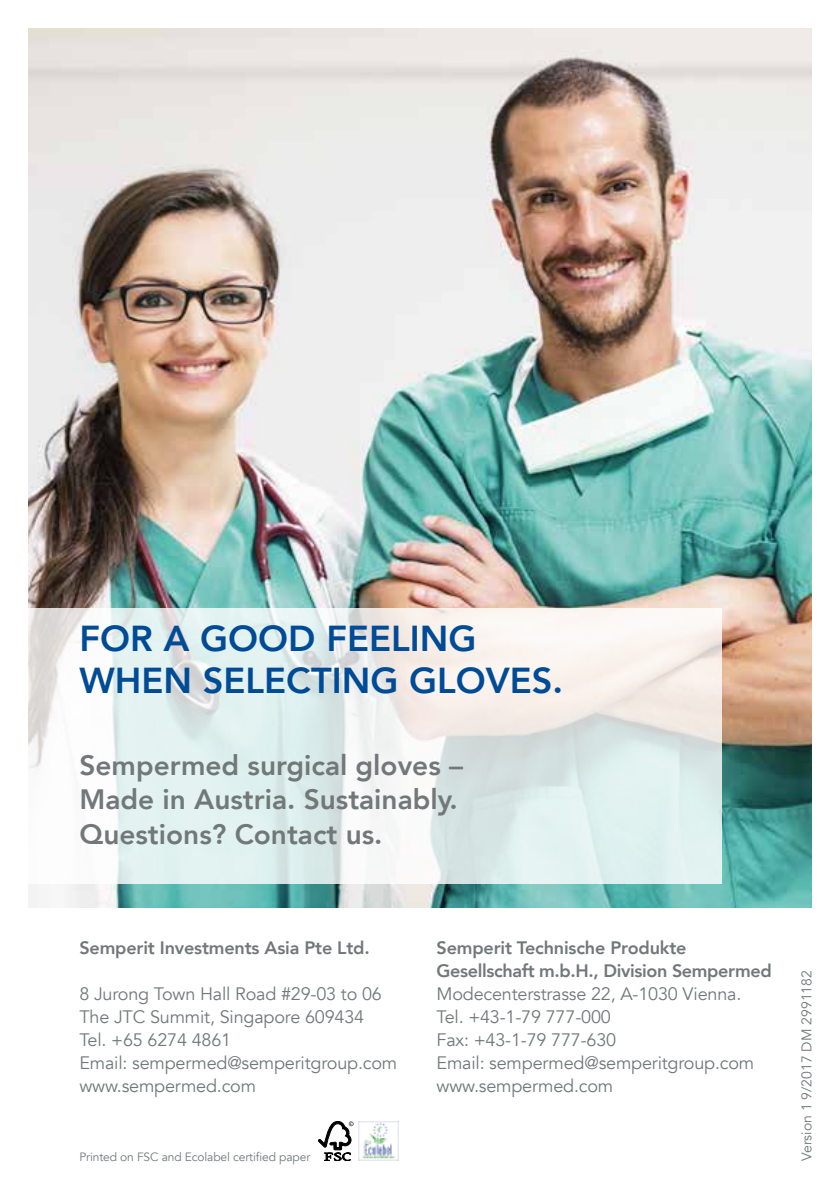
<style>
.page{position:relative;width:840px;height:1191px;background:#fff}
.page>*{position:absolute;margin:0;border:0;box-sizing:border-box;transform-origin:0 0}
.t1{font:800 36px/42px "Avenir";color:#004b96}
.t2{font:800 28px/34.4px "Avenir";color:#72787a}
.t3{font:18px/23px "Avenir";letter-spacing:-.01em;color:#72787a}
.t4{font:800 18px/23px "Avenir";letter-spacing:-.01em;color:#72787a}
.t5{font:14px "Avenir LT Com";color:#72787a}
.t6{font:12px "Avenir";letter-spacing:-.01em;color:#72787a}
</style>
<div class="page">
<img style="left:28px;top:28px;width:783px;height:879px">
<svg style="left:28px;top:608px;width:692px;height:275px"></svg>
<img style="left:359px;top:1121px;width:39px;height:39px">
<svg style="left:318px;top:1121px;width:35px;height:39px"></svg>
<h1 class="t1" style="left:79px;top:617px;width:485px">FOR A GOOD FEELING<br>WHEN SELECTING GLOVES.</h1>
<h2 class="t2" style="left:79px;top:748px;width:385px">Sempermed surgical gloves –<br>Made in Austria. Sustainably.<br>Questions? Contact us.</h2>
<p class="t4" style="left:79px;top:936px;width:292px">Semperit Investments Asia Pte Ltd.</p>
<p class="t3" style="left:79px;top:982px;width:319px">8 Jurong Town Hall Road #29-03 to 06<br>The JTC Summit, Singapore 609434<br>Tel. +65 6274 4861<br>Email: sempermed@semperitgroup.com www.sempermed.com</p>
<p class="t6" style="left:79px;top:1149px;width:232px">Printed on FSC and Ecolabel certified paper</p>
<p class="t4" style="left:436px;top:936px;width:336px">Semperit Technische Produkte<br>Gesellschaft m.b.H., Division Sempermed</p>
<p class="t3" style="left:436px;top:982px;width:319px">Modecenterstrasse 22, A-1030 Vienna.<br>Tel. +43-1-79 777-000<br>Fax: +43-1-79 777-630<br>Email: sempermed@semperitgroup.com www.sempermed.com</p>
<p class="t5" style="left:798px;top:1160px;width:192px;rotate:-90deg">Version 1 9/2017 DM 2991182</p>
</div>
